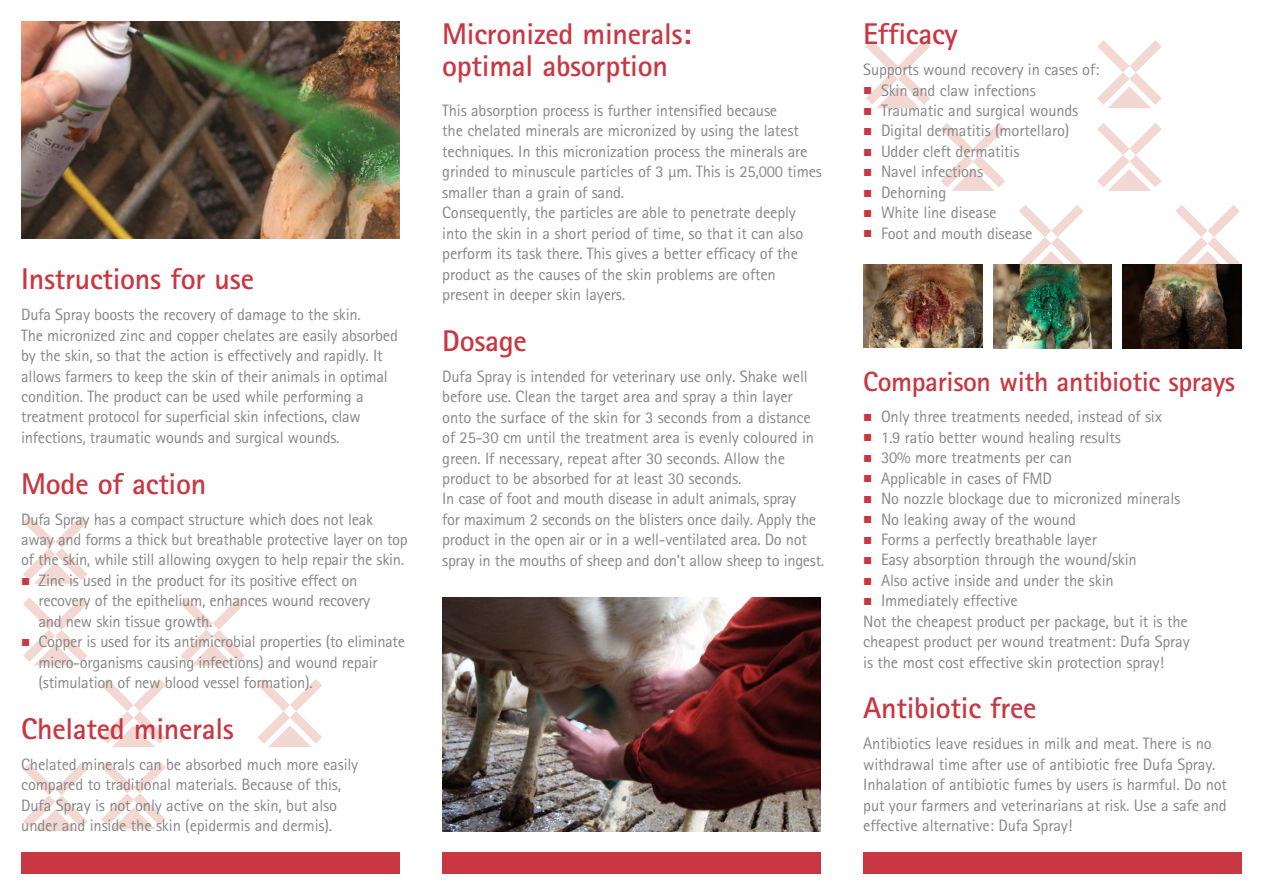
<style>
.page{position:relative;width:1263px;height:893px;background:#fff}
.page>*{position:absolute;margin:0;border:0;box-sizing:border-box;transform-origin:0 0}
.t1{font:700 30px/31.8px "Rotis Sans Serif";letter-spacing:-.01em;color:#c83742}
.t2{font:700 27.75px "Rotis Sans Serif";letter-spacing:-.015em;color:#c83742}
.t3{font:16.5px/20.4px "Rotis Sans Serif";letter-spacing:-.01em;color:#878787}
.s1{font-family:"European Pi Three";color:#c83742}
</style>
<div class="page">
<svg style="left:101px;top:679px;width:65px;height:68px"></svg>
<svg style="left:101px;top:761px;width:65px;height:68px"></svg>
<svg style="left:180px;top:597px;width:65px;height:68px"></svg>
<svg style="left:23px;top:763px;width:65px;height:68px"></svg>
<svg style="left:23px;top:597px;width:65px;height:68px"></svg>
<svg style="left:23px;top:516px;width:65px;height:68px"></svg>
<svg style="left:258px;top:679px;width:64px;height:68px"></svg>
<svg style="left:866px;top:40px;width:64px;height:68px"></svg>
<svg style="left:1097px;top:40px;width:65px;height:68px"></svg>
<svg style="left:1097px;top:123px;width:65px;height:68px"></svg>
<svg style="left:941px;top:123px;width:64px;height:68px"></svg>
<svg style="left:1019px;top:205px;width:64px;height:59px"></svg>
<svg style="left:1175px;top:205px;width:65px;height:59px"></svg>
<div style="left:863px;top:852px;width:379px;height:21px;background:#c83742"></div>
<div style="left:442px;top:852px;width:379px;height:21px;background:#c83742"></div>
<div style="left:21px;top:852px;width:379px;height:21px;background:#c83742"></div>
<img style="left:863px;top:264px;width:119px;height:84px">
<img style="left:993px;top:264px;width:119px;height:84px">
<img style="left:1123px;top:264px;width:119px;height:84px">
<img style="left:21px;top:21px;width:379px;height:217px">
<img style="left:442px;top:597px;width:379px;height:234px">
<h1 class="t1" style="left:21px;top:263px;width:234px">Instructions for use</h1>
<p class="t3" style="left:21px;top:304px;width:378px">Dufa Spray boosts the recovery of damage to the skin.<br>The micronized zinc and copper chelates are easily absorbed by the skin, so that the action is effectively and rapidly. It allows farmers to keep the skin of their animals in optimal condition. The product can be used while performing a treatment protocol for superficial skin infections, claw infections, traumatic wounds and surgical wounds.</p>
<h1 class="t1" style="left:21px;top:467px;width:187px">Mode of action</h1>
<p class="t3" style="left:21px;top:509px;width:353px">Dufa Spray has a compact structure which does not leak</p>
<p class="t3" style="left:21px;top:529px;width:388px">away and forms a thick but breathable protective layer on top</p>
<p class="t3" style="left:21px;top:550px;width:384px">of the skin, while still allowing oxygen to help repair the skin.</p>
<p class="t3" style="left:21px;top:570px;width:338px"><span class="s1">J</span> Zinc is used in the product for its positive effect on</p>
<p class="t3" style="left:39px;top:590px;width:333px">recovery of the epithelium, enhances wound recovery</p>
<p class="t3" style="left:39px;top:611px;width:175px">and new skin tissue growth.</p>
<p class="t3" style="left:21px;top:631px;width:385px"><span class="s1">J</span> Copper is used for its antimicrobial properties (to eliminate</p>
<p class="t3" style="left:39px;top:652px;width:340px">micro-organisms causing infections) and wound repair</p>
<p class="t3" style="left:39px;top:672px;width:276px">(stimulation of new blood vessel formation).</p>
<h1 class="t1" style="left:21px;top:712px;width:214px">Chelated minerals</h1>
<p class="t3" style="left:21px;top:754px;width:339px">Chelated minerals can be absorbed much more easily compared to traditional materials. Because of this, Dufa Spray is not only active on the skin, but also under and inside the skin (epidermis and dermis).</p>
<h1 class="t1" style="left:442px;top:18px;width:250px">Micronized minerals: optimal absorption</h1>
<p class="t3" style="left:442px;top:100px;width:381px">This absorption process is further intensified because<br>the chelated minerals are micronized by using the latest techniques. In this micronization process the minerals are grinded to minuscule particles of 3 μm. This is 25,000 times smaller than a grain of sand.<br>Consequently, the particles are able to penetrate deeply into the skin in a short period of time, so that it can also perform its task there. This gives a better efficacy of the product as the causes of the skin problems are often present in deeper skin layers.</p>
<h1 class="t1" style="left:442px;top:324px;width:86px">Dosage</h1>
<p class="t3" style="left:442px;top:366px;width:383px">Dufa Spray is intended for veterinary use only. Shake well before use. Clean the target area and spray a thin layer onto the surface of the skin for 3 seconds from a distance of 25-30 cm until the treatment area is evenly coloured in green. If necessary, repeat after 30 seconds. Allow the product to be absorbed for at least 30 seconds.<br>In case of foot and mouth disease in adult animals, spray<br>for maximum 2 seconds on the blisters once daily. Apply the product in the open air or in a well-ventilated area. Do not spray in the mouths of sheep and don’t allow sheep to ingest.</p>
<h1 class="t1" style="left:863px;top:18px;width:96px">Efficacy</h1>
<p class="t3" style="left:863px;top:59px;width:238px">Supports wound recovery in cases of:<br><span class="s1">J</span> Skin and claw infections<br><span class="s1">J</span> Traumatic and surgical wounds<br><span class="s1">J</span> Digital dermatitis (mortellaro)<br><span class="s1">J</span> Udder cleft dermatitis<br><span class="s1">J</span> Navel infections<br><span class="s1">J</span> Dehorning<br><span class="s1">J</span> White line disease<br><span class="s1">J</span> Foot and mouth disease</p>
<h2 class="t2" style="left:863px;top:364px;width:373px">Comparison with antibiotic sprays</h2>
<p class="t3" style="left:863px;top:406px;width:328px"><span class="s1">J</span> Only three treatments needed, instead of six<br><span class="s1">J</span> 1.9 ratio better wound healing results<br><span class="s1">J</span> 30% more treatments per can<br><span class="s1">J</span> Applicable in cases of FMD<br><span class="s1">J</span> No nozzle blockage due to micronized minerals <span class="s1">J</span> No leaking away of the wound<br><span class="s1">J</span> Forms a perfectly breathable layer<br><span class="s1">J</span> Easy absorption through the wound/skin<br><span class="s1">J</span> Also active inside and under the skin<br><span class="s1">J</span> Immediately effective<br>Not the cheapest product per package, but it is the cheapest product per wound treatment: Dufa Spray is the most cost effective skin protection spray!</p>
<h1 class="t1" style="left:863px;top:692px;width:175px">Antibiotic free</h1>
<p class="t3" style="left:863px;top:733px;width:365px">Antibiotics leave residues in milk and meat. There is no withdrawal time after use of antibiotic free Dufa Spray.<br>Inhalation of antibiotic fumes by users is harmful. Do not put your farmers and veterinarians at risk. Use a safe and effective alternative: Dufa Spray!</p>
</div>
